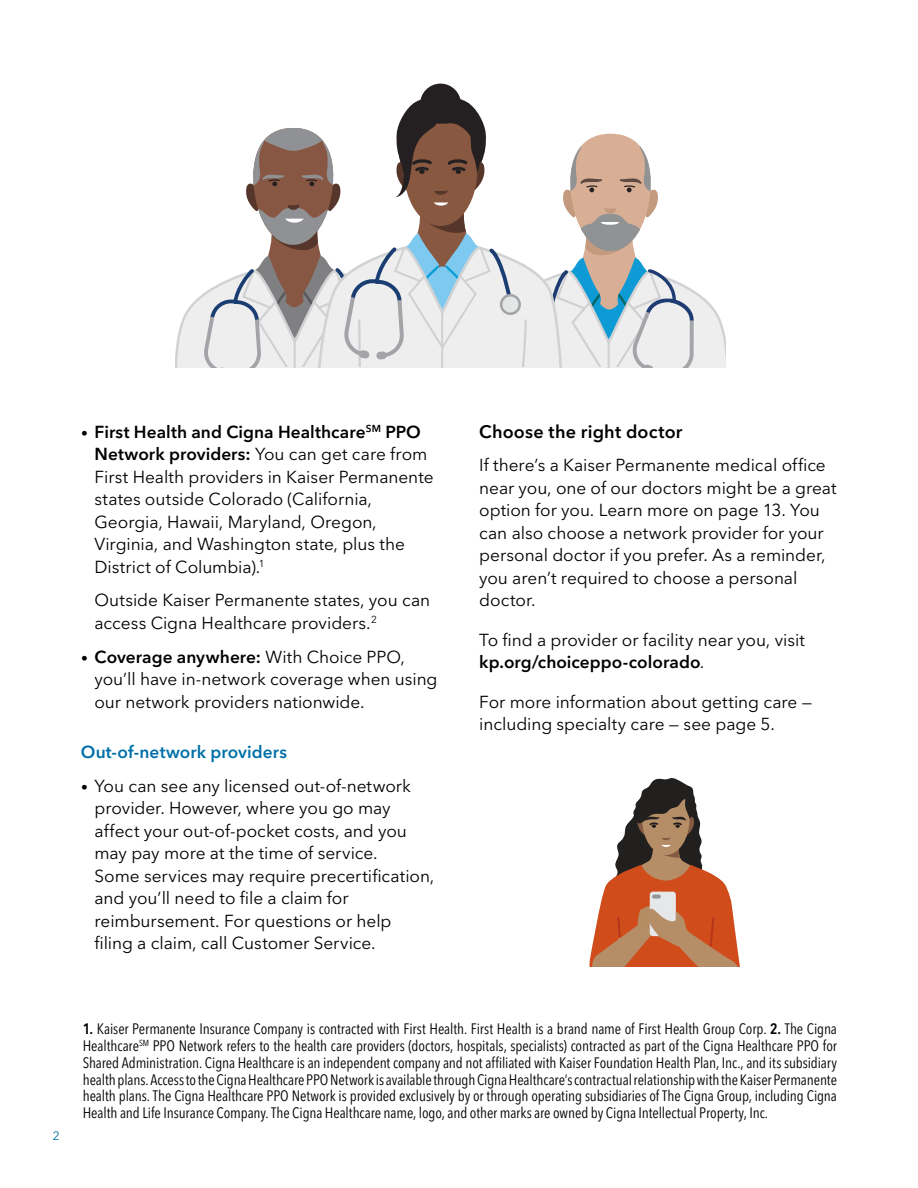
<style>
.page{position:relative;width:918px;height:1188px;background:#fff}
.page>*{position:absolute;margin:0;border:0;box-sizing:border-box;transform-origin:0 0}
.t1{font:600 18px "Avenir Next LT Pro";letter-spacing:.01em;color:#000}
.t2{font:17.25px/22.5px "Avenir Next LT Pro";letter-spacing:-.005em;color:#000}
.t3{font:600 17.25px "Avenir Next LT Pro";letter-spacing:.005em;color:#0070a8}
.t4{font:condensed 15px/16.8px "Avenir Next LT Pro";letter-spacing:-.005em;color:#000;text-align:justify}
.t5{font:12px "Avenir Next LT Pro";color:#0070a8}
.s1{font-size:13.5px}
.s2{font-weight:600}
</style>
<div class="page">
<div style="left:420px;top:84px;width:41px;height:40px;background:#241f20;border-radius:50%"></div>
<svg style="left:176px;top:95px;width:549px;height:272px"></svg>
<div style="left:501px;top:295px;width:19px;height:19px;background:#e4e5e5;border-radius:50%"></div>
<div style="left:500px;top:294px;width:21px;height:21px;border:3px solid #a3a4a8;border-radius:50%"></div>
<svg style="left:590px;top:778px;width:150px;height:189px"></svg>
<p class="t2" style="left:95px;top:420px;width:341px;text-indent:-14px"><span class="s1">•</span> <span class="s2">First Health and Cigna Healthcare</span><sup>SM</sup> <span class="s2">PPO Network providers:</span> You can get care from First Health providers in Kaiser Permanente states outside Colorado (California, Georgia, Hawaii, Maryland, Oregon, Virginia, and Washington state, plus the District of Columbia).<sup>1</sup></p>
<p class="t2" style="left:94px;top:589px;width:337px">Outside Kaiser Permanente states, you can access Cigna Healthcare providers.<sup>2</sup></p>
<p class="t2" style="left:94px;top:645px;width:345px;text-indent:-14px"><span class="s1">•</span> <span class="s2">Coverage anywhere:</span> With Choice PPO, you’ll have in-network coverage when using our network providers nationwide.</p>
<h3 class="t3" style="left:81px;top:742px;width:208px">Out-of-network providers</h3>
<p class="t2" style="left:94px;top:775px;width:341px;text-indent:-14px"><span class="s1">•</span> You can see any licensed out-of-network provider. However, where you go may affect your out-of-pocket costs, and you may pay more at the time of service.<br>Some services may require precertification, and you’ll need to file a claim for reimbursement. For questions or help filing a claim, call Customer Service.</p>
<h4 class="t1" style="left:479px;top:420px;width:205px">Choose the right doctor</h4>
<p class="t2" style="left:479px;top:454px;width:359px">If there’s a Kaiser Permanente medical office near you, one of our doctors might be a great option for you. Learn more on page 13. You can also choose a network provider for your personal doctor if you prefer. As a reminder, you aren’t required to choose a personal doctor.</p>
<p class="t2" style="left:479px;top:628px;width:327px">To find a provider or facility near you, visit <span class="s2">kp.org/choiceppo-colorado</span>.</p>
<p class="t2" style="left:479px;top:690px;width:334px">For more information about getting care — including specialty care — see page 5.</p>
<p class="t5" style="left:53px;top:1128px;width:8px">2</p>
<p class="t4" style="left:83px;top:1020px;width:756px"><span class="s2">1.</span> Kaiser Permanente Insurance Company is contracted with First Health. First Health is a brand name of First Health Group Corp. <span class="s2">2.</span> The Cigna Healthcare<sup>SM</sup> PPO Network refers to the health care providers (doctors, hospitals, specialists) contracted as part of the Cigna Healthcare PPO for Shared Administration. Cigna Healthcare is an independent company and not affiliated with Kaiser Foundation Health Plan, Inc., and its subsidiary health plans. Access to the Cigna Healthcare PPO Network is available through Cigna Healthcare’s contractual relationship with the Kaiser Permanente health plans. The Cigna Healthcare PPO Network is provided exclusively by or through operating subsidiaries of The Cigna Group, including Cigna Health and Life Insurance Company. The Cigna Healthcare name, logo, and other marks are owned by Cigna Intellectual Property, Inc.</p>
</div>
